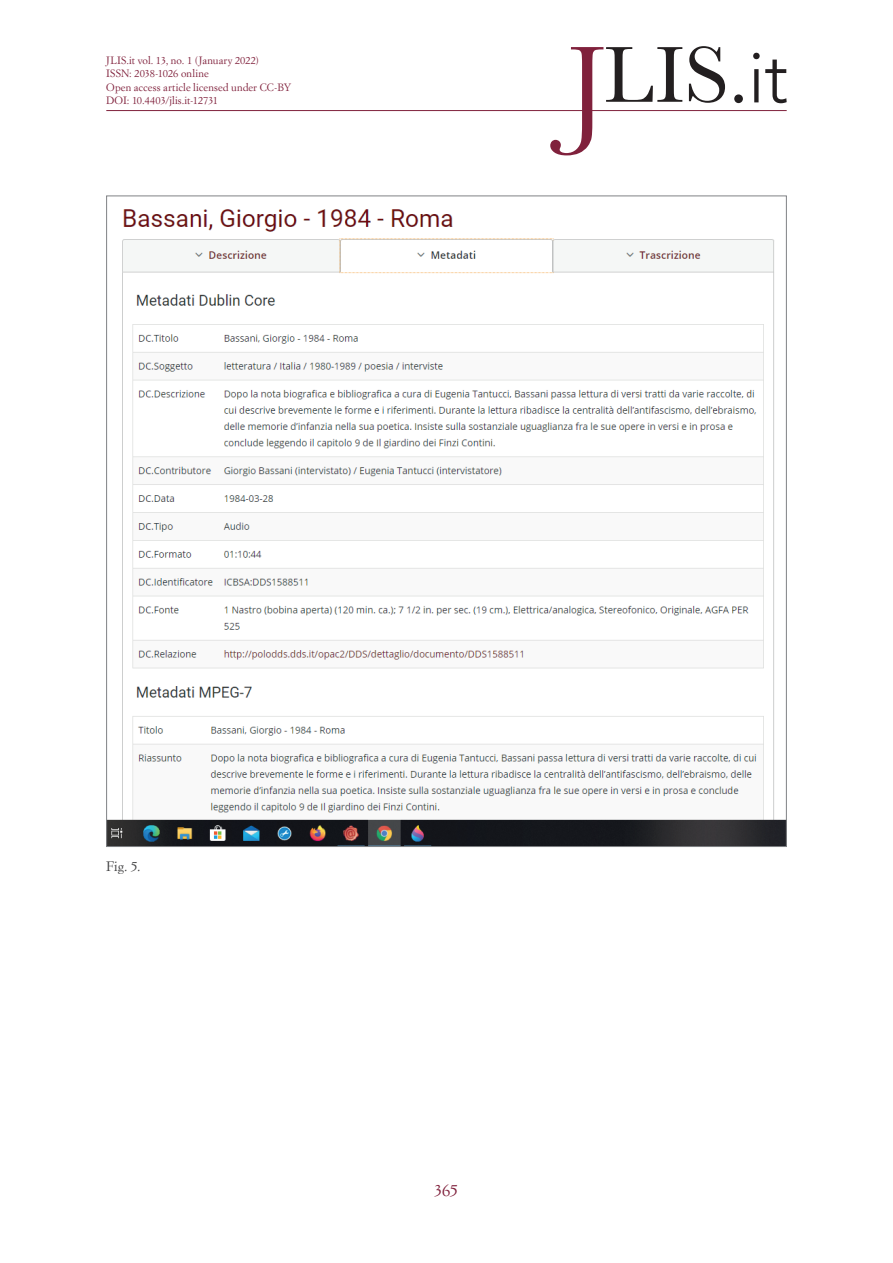
<style>
.page{position:relative;width:893px;height:1263px;background:#fff}
.page>*{position:absolute;margin:0;border:0;box-sizing:border-box;transform-origin:0 0}
.t1{font:16.5px "Simoncini Garamond Std";color:#80213c}
.t2{font:13.5px "Simoncini Garamond Std";color:#3e3e3f}
.t3{font:10.5px/13.5px "Simoncini Garamond Std";letter-spacing:.005em;color:#80213c}
</style>
<div class="page">
<hr style="left:106px;top:110px;width:681px;height:1px;background:#80213c">
<svg style="left:753px;top:53px;width:34px;height:50px"></svg>
<svg style="left:550px;top:46px;width:193px;height:109px"></svg>
<img style="left:108px;top:209px;width:677px;height:636px">
<p class="t3" style="left:106px;top:53px;width:187px">JLIS.it vol. 13, no. 1 (January 2022)<br>ISSN: 2038-1026 online<br>Open access article licensed under CC-BY<br>DOI: 10.4403/jlis.it-12731</p>
<p class="t2" style="left:106px;top:858px;width:36px">Fig. 5.</p>
<h1 class="t1" style="left:435px;top:1180px;width:25px">365</h1>
</div>
